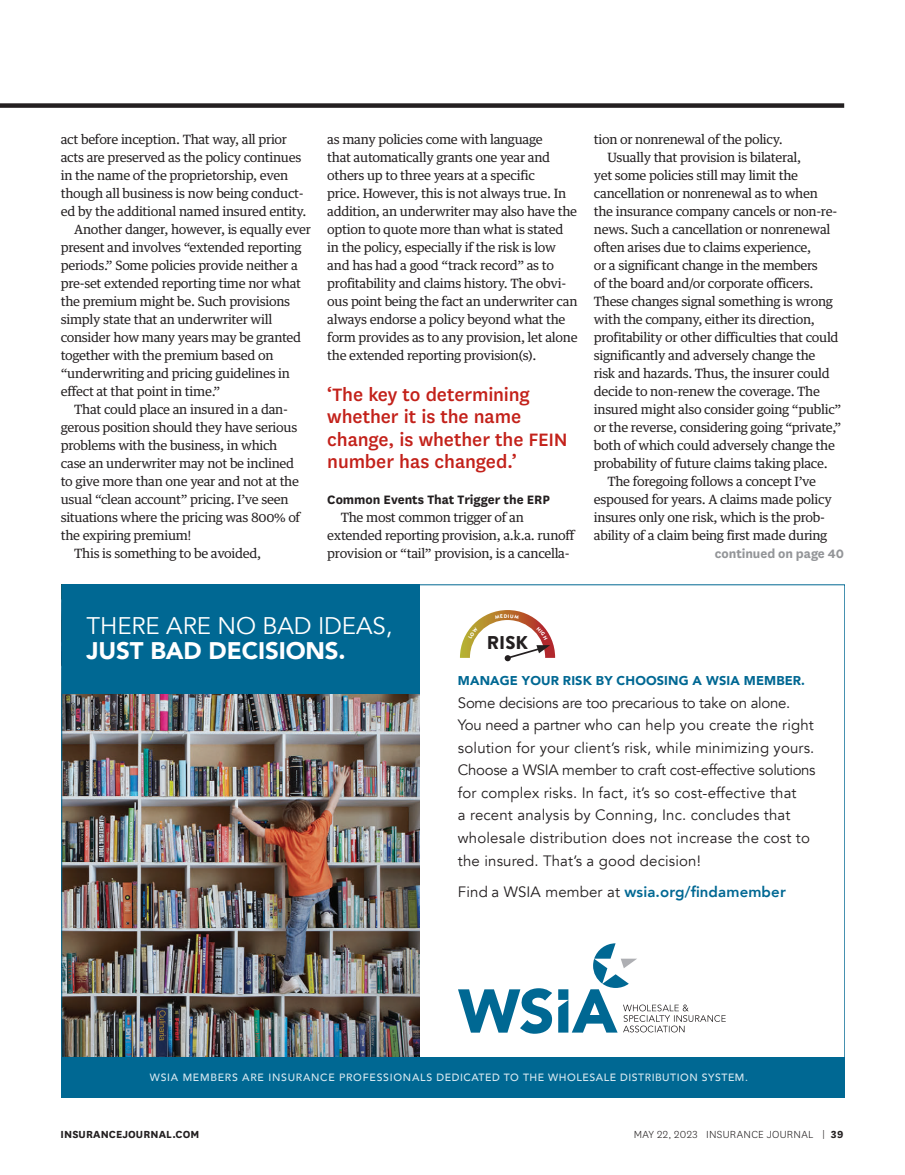
<style>
.page{position:relative;width:905px;height:1175px;background:#fff}
.page>*{position:absolute;margin:0;border:0;box-sizing:border-box;transform-origin:0 0}
.t1{font:24px "Avenir";letter-spacing:-.005em;color:#fff}
.t2{font:900 24px "Avenir";letter-spacing:-.005em;color:#fff}
.t3{font:500 21px/22.5px "National";letter-spacing:-.005em;color:#c3211a}
.t4{font:900 18.45px "Brandon Grotesque";color:#231f20}
.t5{font:15px/22.5px "Avenir";letter-spacing:.01em;color:#231f20}
.t6{font:800 15px "Avenir";letter-spacing:.01em;color:#006893}
.t7{font:700 14.25px "National";letter-spacing:-.005em;color:#231f20}
.t8{font:700 14.25px "National";letter-spacing:-.005em;color:#939598}
.t9{font:12.9px/18px "Guardian Text Egyp";letter-spacing:-.025em;color:#231f20}
.t10{font:900 12.75px "Avenir";letter-spacing:.01em;color:#006893}
.t11{font:300 12px "National";letter-spacing:.025em;color:#231f20}
.t12{font:700 12px "National";letter-spacing:.01em;color:#231f20}
.t13{font:500 10.5px "Avenir";letter-spacing:.05em;color:#d8e9f1}
.s1{font-weight:400;color:#231f20}
.s2{font-weight:700}
</style>
<div class="page">
<div style="left:0;top:103px;width:844px;height:5px;background:#231f20"></div>
<img style="left:64px;top:694px;width:355px;height:363px">
<div style="left:62px;top:584px;width:357px;height:110px;background:#006893"></div>
<div style="left:62px;top:1057px;width:782px;height:40px;background:#006893"></div>
<svg style="left:458px;top:943px;width:267px;height:91px"></svg>
<svg style="left:460px;top:610px;width:96px;height:50px"></svg>
<p class="t9" style="left:61px;top:129px;width:228px">act before inception. That way, all prior</p>
<p class="t9" style="left:61px;top:147px;width:242px">acts are preserved as the policy continues</p>
<p class="t9" style="left:61px;top:165px;width:229px">in the name of the proprietorship, even</p>
<p class="t9" style="left:61px;top:183px;width:244px">though all business is now being conduct-</p>
<p class="t9" style="left:61px;top:201px;width:247px">ed by the additional named insured entity.</p>
<p class="t9" style="left:74px;top:219px;width:238px">Another danger, however, is equally ever</p>
<p class="t9" style="left:61px;top:237px;width:242px">present and involves “extended reporting</p>
<p class="t9" style="left:61px;top:255px;width:238px">periods.” Some policies provide neither a</p>
<p class="t9" style="left:61px;top:273px;width:242px">pre-set extended reporting time nor what</p>
<p class="t9" style="left:61px;top:291px;width:231px">the premium might be. Such provisions</p>
<p class="t9" style="left:61px;top:309px;width:213px">simply state that an underwriter will</p>
<p class="t9" style="left:61px;top:327px;width:242px">consider how many years may be granted</p>
<p class="t9" style="left:61px;top:345px;width:214px">together with the premium based on</p>
<p class="t9" style="left:61px;top:363px;width:231px">“underwriting and pricing guidelines in</p>
<p class="t9" style="left:61px;top:381px;width:161px">effect at that point in time.”</p>
<p class="t9" style="left:74px;top:399px;width:215px">That could place an insured in a dan-</p>
<p class="t9" style="left:61px;top:417px;width:238px">gerous position should they have serious</p>
<p class="t9" style="left:61px;top:435px;width:218px">problems with the business, in which</p>
<p class="t9" style="left:61px;top:453px;width:235px">case an underwriter may not be inclined</p>
<p class="t9" style="left:61px;top:471px;width:240px">to give more than one year and not at the</p>
<p class="t9" style="left:61px;top:489px;width:229px">usual “clean account” pricing. I’ve seen</p>
<p class="t9" style="left:61px;top:507px;width:241px">situations where the pricing was 800% of</p>
<p class="t9" style="left:61px;top:525px;width:132px">the expiring premium!</p>
<p class="t9" style="left:74px;top:543px;width:188px">This is something to be avoided,</p>
<p class="t9" style="left:327px;top:129px;width:252px">as many policies come with language<br>that automatically grants one year and others up to three years at a specific<br>price. However, this is not always true. In addition, an underwriter may also have the option to quote more than what is stated in the policy, especially if the risk is low and has had a good “track record” as to profitability and claims history. The obvi&shy;ous point being the fact an underwriter can always endorse a policy beyond what the form provides as to any provision, let alone the extended reporting provision(s).</p>
<h2 class="t3" style="left:327px;top:382px;width:242px">‘The key to determining whether it is the name change, is whether the FEIN number has changed.’</h2>
<p class="t7" style="left:327px;top:490px;width:224px">Common Events That Trigger the ERP</p>
<p class="t9" style="left:327px;top:507px;width:249px;text-indent:14px">The most common trigger of an extended reporting provision, a.k.a. runoff provision or “tail” provision, is a cancella-</p>
<p class="t9" style="left:594px;top:129px;width:190px">tion or nonrenewal of the policy.</p>
<p class="t9" style="left:607px;top:147px;width:195px">Usually that provision is bilateral,</p>
<p class="t9" style="left:594px;top:165px;width:206px">yet some policies still may limit the</p>
<p class="t9" style="left:594px;top:183px;width:225px">cancellation or nonrenewal as to when</p>
<p class="t9" style="left:594px;top:201px;width:245px">the insurance company cancels or non-re-</p>
<p class="t9" style="left:594px;top:219px;width:238px">news. Such a cancellation or nonrenewal</p>
<p class="t9" style="left:594px;top:237px;width:219px">often arises due to claims experience,</p>
<p class="t9" style="left:594px;top:255px;width:225px">or a significant change in the members</p>
<p class="t9" style="left:594px;top:273px;width:221px">of the board and/or corporate officers.</p>
<p class="t9" style="left:594px;top:291px;width:240px">These changes signal something is wrong</p>
<p class="t9" style="left:594px;top:309px;width:222px">with the company, either its direction,</p>
<p class="t9" style="left:594px;top:327px;width:246px">profitability or other difficulties that could</p>
<p class="t9" style="left:594px;top:345px;width:223px">significantly and adversely change the</p>
<p class="t9" style="left:594px;top:363px;width:237px">risk and hazards. Thus, the insurer could</p>
<p class="t9" style="left:594px;top:381px;width:228px">decide to non-renew the coverage. The</p>
<p class="t9" style="left:594px;top:399px;width:249px">insured might also consider going “public”</p>
<p class="t9" style="left:594px;top:417px;width:249px">or the reverse, considering going “private,”</p>
<p class="t9" style="left:594px;top:435px;width:242px">both of which could adversely change the</p>
<p class="t9" style="left:594px;top:453px;width:235px">probability of future claims taking place.</p>
<p class="t9" style="left:607px;top:471px;width:210px">The foregoing follows a concept I’ve</p>
<p class="t9" style="left:594px;top:489px;width:239px">espoused for years. A claims made policy</p>
<p class="t9" style="left:594px;top:507px;width:233px">insures only one risk, which is the prob-</p>
<p class="t9" style="left:594px;top:525px;width:235px">ability of a claim being first made during</p>
<p class="t8" style="left:714px;top:544px;width:131px">continued on page 40</p>
<h1 class="t1" style="left:86px;top:611px;width:307px">THERE ARE NO BAD IDEAS,</h1>
<h1 class="t2" style="left:86px;top:630px;width:261px">JUST BAD DECISIONS.</h1>
<h3 class="t4" style="left:487px;top:629px;width:43px">RISK</h3>
<p class="t10" style="left:458px;top:670px;width:348px">MANAGE YOUR RISK BY CHOOSING A WSIA MEMBER.</p>
<p class="t5" style="left:458px;top:692px;width:359px">Some decisions are too precarious to take on alone.<br>You need a partner who can help you create the right solution for your client’s risk, while minimizing yours.<br>Choose a WSIA member to craft cost-effective solutions for complex risks. In fact, it’s so cost-effective that<br>a recent analysis by Conning, Inc. concludes that wholesale distribution does not increase the cost to the insured. That’s a good decision!</p>
<p class="t6" style="left:458px;top:880px;width:329px"><span class="s1">Find a WSIA member at</span> wsia.org/findamember</p>
<p class="t13" style="left:150px;top:1067px;width:599px">WSIA MEMBERS ARE INSURANCE PROFESSIONALS DEDICATED TO THE WHOLESALE DISTRIBUTION SYSTEM.</p>
<p class="t12" style="left:60px;top:1126px;width:140px">INSURANCEJOURNAL.COM</p>
<p class="t11" style="left:633px;top:1127px;width:211px">MAY 22, 2023 INSURANCE JOURNAL | <span class="s2">39</span></p>
</div>
